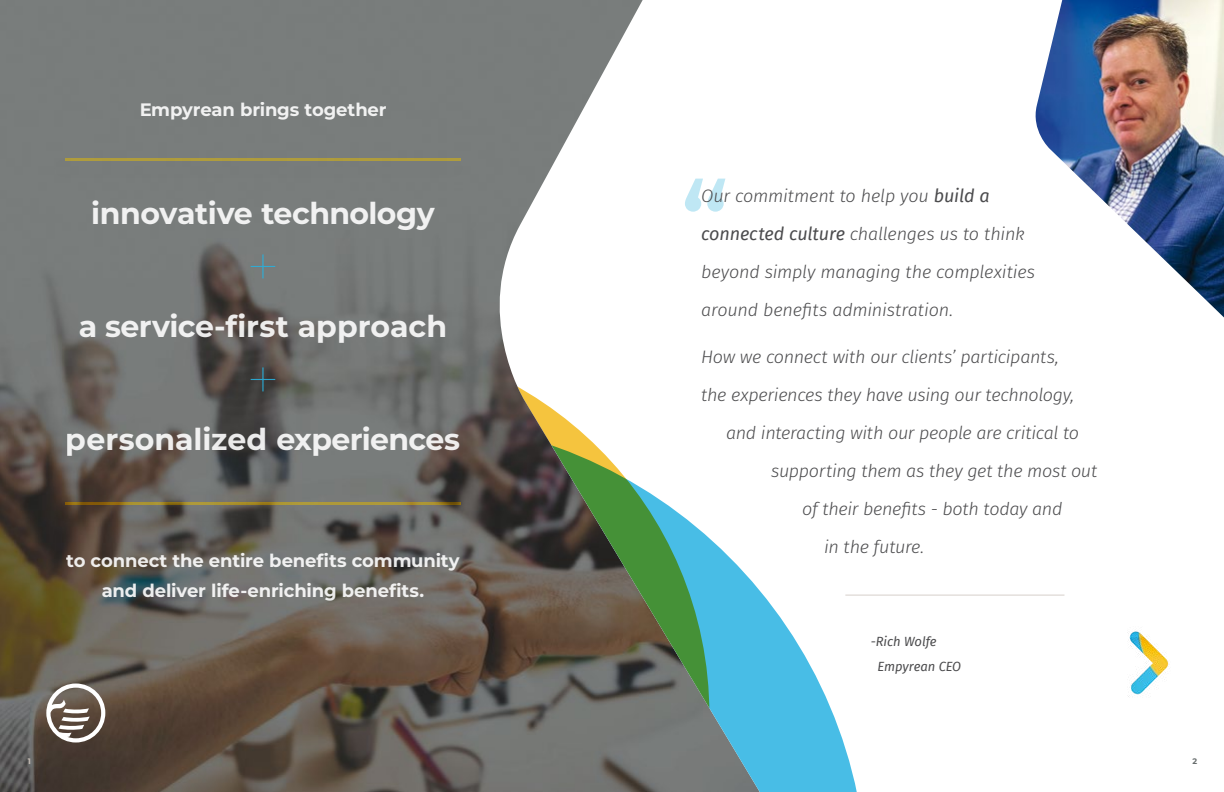
<style>
.page{position:relative;width:1224px;height:792px;background:#fff}
.page>*{position:absolute;margin:0;border:0;box-sizing:border-box;transform-origin:0 0}
.t1{font:100 60px "Montserrat";color:#29b0dc}
.t2{font:700 30px "Montserrat";letter-spacing:-.015em;color:#fff}
.t3{font:italic 300 18px/38px "Fira Sans";letter-spacing:-.015em;color:#4b4b4d}
.t4{font:700 18px/30px "Montserrat";letter-spacing:-.01em;color:#fff;text-align:center}
.t5{font:italic 13px/24.5px "Fira Sans";letter-spacing:-.005em;color:#4b4b4d}
.t6{font:700 8px "Montserrat";color:#c5bcb4}
.t7{font:700 8px "Montserrat";color:#676d6d}
.s1{font-weight:400}
</style>
<div class="page">
<img style="left:0;top:0;width:472px;height:792px">
<svg style="left:472px;top:0;width:593px;height:596px"></svg>
<svg style="left:472px;top:419px;width:395px;height:373px"></svg>
<svg style="left:472px;top:338px;width:237px;height:377px"></svg>
<svg style="left:1031px;top:317px;width:193px;height:12px"></svg>
<img style="left:1031px;top:0;width:193px;height:317px">
<svg style="left:685px;top:179px;width:40px;height:33px"></svg>
<svg style="left:46px;top:683px;width:59px;height:60px"></svg>
<hr style="left:845px;top:595px;width:219px;height:1px;background:#d6cfca">
<img style="left:1127px;top:631px;width:42px;height:66px">
<div style="left:51px;top:157px;width:414px;height:22px;background:#787c7b"></div>
<hr style="left:65px;top:158px;width:396px;height:3px;background:#feca00">
<div style="left:51px;top:502px;width:414px;height:22px;background:#676d6d;opacity:.15"></div>
<hr style="left:65px;top:502px;width:396px;height:3px;background:#feca00">
<p class="t4" style="left:139px;top:95px;width:249px">Empyrean brings together</p>
<h2 class="t2" style="left:91px;top:194px;width:345px">innovative technology</h2>
<h1 class="t1" style="left:246px;top:226px;width:35px">+</h1>
<h2 class="t2" style="left:79px;top:307px;width:370px">a service-first approach</h2>
<h1 class="t1" style="left:246px;top:339px;width:35px">+</h1>
<h2 class="t2" style="left:66px;top:420px;width:396px">personalized experiences</h2>
<p class="t4" style="left:66px;top:545px;width:395px">to connect the entire benefits community and deliver life-enriching benefits.</p>
<p class="t3" style="left:701px;top:177px;width:336px">Our commitment to help you <span class="s1">build a connected culture</span> challenges us to think beyond simply managing the complexities around benefits administration.</p>
<p class="t3" style="left:701px;top:338px;width:359px">How we connect with our clients’ participants,</p>
<p class="t3" style="left:701px;top:376px;width:375px">the experiences they have using our technology,</p>
<p class="t3" style="left:726px;top:414px;width:354px">and interacting with our people are critical to</p>
<p class="t3" style="left:771px;top:452px;width:328px">supporting them as they get the most out</p>
<p class="t3" style="left:802px;top:490px;width:262px">of their benefits - both today and</p>
<p class="t3" style="left:824px;top:528px;width:102px">in the future.</p>
<p class="t5" style="left:878px;top:629px;width:85px;text-indent:-7px">-Rich Wolfe<br>Empyrean CEO</p>
<p class="t6" style="left:28px;top:756px;width:5px">1</p>
<p class="t7" style="left:1192px;top:756px;width:6px">2</p>
</div>
